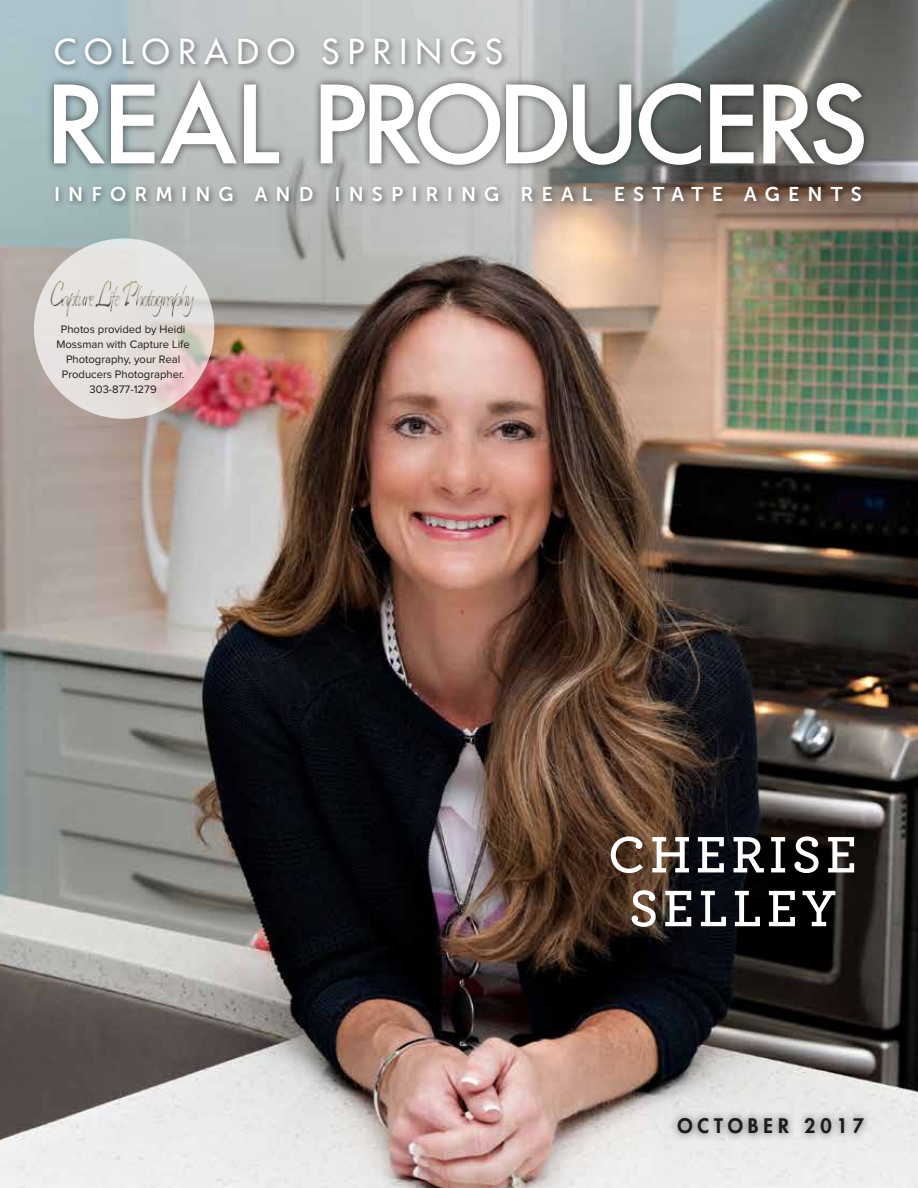
<style>
.page{position:relative;width:918px;height:1188px;background:#fff}
.page>*{position:absolute;margin:0;border:0;box-sizing:border-box;transform-origin:0 0}
.t1{font:600 53.85px/53.8px "Archer Pro";letter-spacing:.08em;color:#fff;text-align:center}
.t2{font:500 33.45px "Futura Std";letter-spacing:.25em;color:#fff}
.t3{font:19.8px "Museo Sans 700";letter-spacing:.41em;color:#fff}
.t4{font:800 19.5px "Futura Std";letter-spacing:.25em;color:#1c1b1a}
.t5{font:11.25px/15px "Proxima Nova";color:#1c1b1a;text-align:center}
</style>
<div class="page">
<img style="left:0;top:0;width:918px;height:1188px">
<div style="left:52px;top:34px;width:458px;height:38px;background:#1c1b1a;opacity:.5"></div>
<div style="left:52px;top:183px;width:817px;height:26px;background:#1c1b1a;opacity:.5"></div>
<div style="left:670px;top:1110px;width:201px;height:32px;background:#1c1b1a;opacity:.75"></div>
<div style="left:46px;top:73px;width:826px;height:100px;background:#1c1b1a;opacity:.75"></div>
<svg style="left:54px;top:85px;width:51px;height:78px"></svg>
<svg style="left:111px;top:80px;width:126px;height:83px"></svg>
<svg style="left:244px;top:85px;width:35px;height:78px"></svg>
<svg style="left:321px;top:83px;width:179px;height:82px"></svg>
<svg style="left:506px;top:85px;width:61px;height:78px"></svg>
<svg style="left:573px;top:85px;width:58px;height:80px"></svg>
<svg style="left:639px;top:83px;width:62px;height:82px"></svg>
<svg style="left:710px;top:85px;width:44px;height:78px"></svg>
<svg style="left:763px;top:83px;width:101px;height:82px"></svg>
<svg style="left:34px;top:238px;width:180px;height:181px;background:#e4dbd9"></svg>
<img style="left:24px;top:255px;width:211px;height:86px">
<h2 class="t2" style="left:54px;top:30px;width:448px">COLORADO SPRINGS</h2>
<h3 class="t3" style="left:54px;top:183px;width:809px">INFORMING AND INSPIRING REAL ESTATE AGENTS</h3>
<p class="t5" style="left:56px;top:323px;width:135px">Photos provided by Heidi<br>Mossman with Capture Life<br>Photography, your Real<br>Producers Photographer.<br>303-877-1279</p>
<h1 class="t1" style="left:608px;top:825px;width:251px">CHERISE<br>SELLEY</h1>
<h3 class="t4" style="left:677px;top:1114px;width:188px">OCTOBER 2017</h3>
</div>
